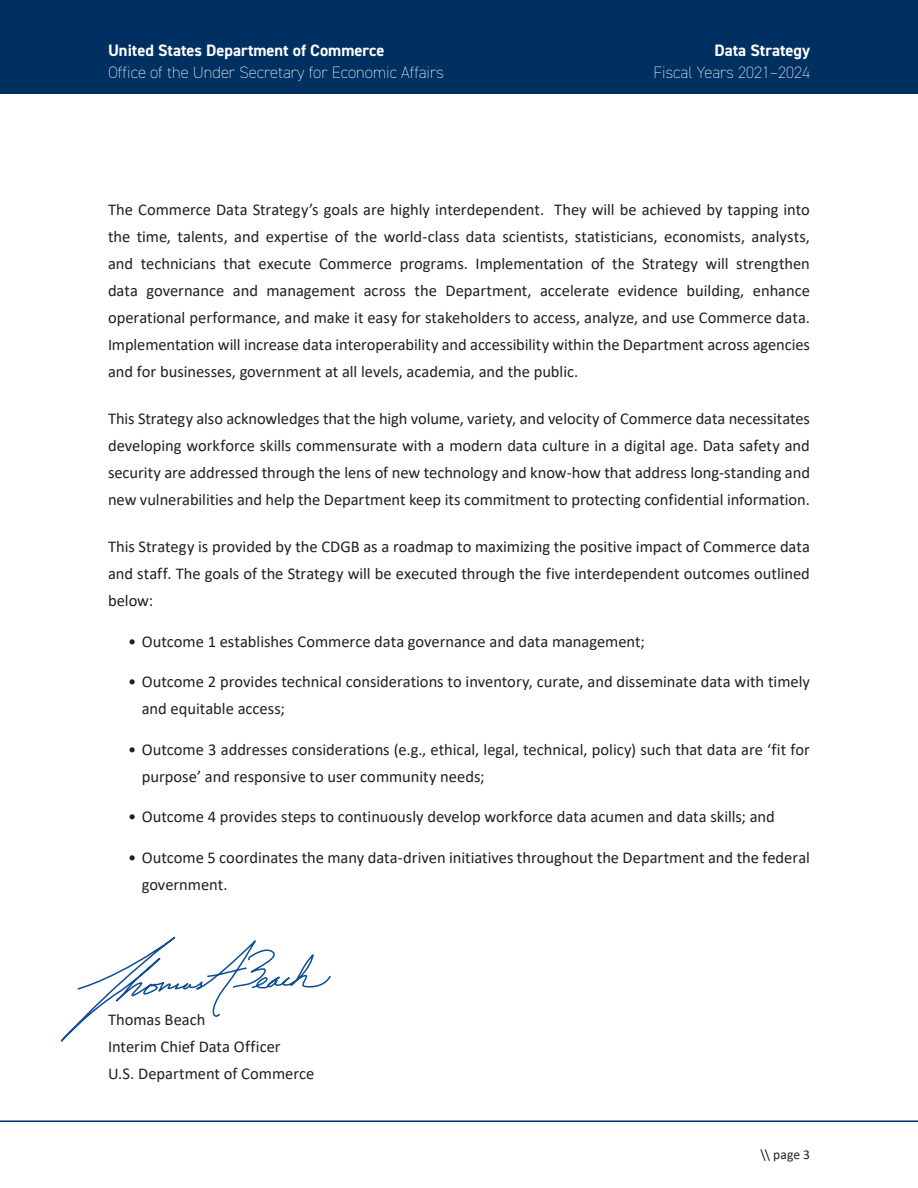
<style>
.page{position:relative;width:918px;height:1188px;background:#fff}
.page>*{position:absolute;margin:0;border:0;box-sizing:border-box;transform-origin:0 0}
.Bulleted_List{font:16.5px/27px "Calibri";color:#231f20}
.t1{font:200 16.5px "DIN2014";color:#fff}
.t2{font:700 16.5px "DIN2014";color:#fff}
.t3{font:13.5px "Calibri";color:#231f20}
</style>
<div class="page">
<div style="left:0;top:0;width:918px;height:94px;background:#003062"></div>
<hr style="left:0;top:1120px;width:918px;height:2px;background:#003062">
<svg style="left:61px;top:937px;width:270px;height:105px"></svg>
<p class="t2" style="left:108px;top:39px;width:278px">United States Department of Commerce</p>
<p class="t1" style="left:108px;top:63px;width:337px">Office of the Under Secretary for Economic Affairs</p>
<p class="t2" style="left:715px;top:39px;width:97px">Data Strategy</p>
<p class="t1" style="left:653px;top:63px;width:158px">Fiscal Years 2021–2024</p>
<p class="Bulleted_List" style="left:108px;top:195px;width:704px;text-align:justify">The Commerce Data Strategy’s goals are highly interdependent. They will be achieved by tapping into the time, talents, and expertise of the world-class data scientists, statisticians, economists, analysts, and technicians that execute Commerce programs. Implementation of the Strategy will strengthen data governance and management across the Department, accelerate evidence building, enhance operational performance, and make it easy for stakeholders to access, analyze, and use Commerce data.<br>Implementation will increase data interoperability and accessibility within the Department across agencies and for businesses, government at all levels, academia, and the public.</p>
<p class="Bulleted_List" style="left:108px;top:405px;width:704px;text-align:justify">This Strategy also acknowledges that the high volume, variety, and velocity of Commerce data necessitates developing workforce skills commensurate with a modern data culture in a digital age. Data safety and security are addressed through the lens of new technology and know-how that address long-standing and new vulnerabilities and help the Department keep its commitment to protecting confidential information.</p>
<p class="Bulleted_List" style="left:108px;top:533px;width:704px;text-align:justify">This Strategy is provided by the CDGB as a roadmap to maximizing the positive impact of Commerce data and staff. The goals of the Strategy will be executed through the five interdependent outcomes outlined below:</p>
<p class="Bulleted_List" style="left:128px;top:627px;width:518px">• Outcome 1 establishes Commerce data governance and data management;</p>
<p class="Bulleted_List" style="left:142px;top:668px;width:670px;text-indent:-14px">• Outcome 2 provides technical considerations to inventory, curate, and disseminate data with timely and equitable access;</p>
<p class="Bulleted_List" style="left:142px;top:735px;width:670px;text-indent:-14px">• Outcome 3 addresses considerations (e.g., ethical, legal, technical, policy) such that data are ‘fit for purpose’ and responsive to user community needs;</p>
<p class="Bulleted_List" style="left:128px;top:803px;width:648px">• Outcome 4 provides steps to continuously develop workforce data acumen and data skills; and</p>
<p class="Bulleted_List" style="left:142px;top:843px;width:670px;text-indent:-14px">• Outcome 5 coordinates the many data-driven initiatives throughout the Department and the federal government.</p>
<p class="Bulleted_List" style="left:108px;top:1005px;width:208px">Thomas Beach<br>Interim Chief Data Officer<br>U.S. Department of Commerce</p>
<p class="t3" style="left:761px;top:1145px;width:51px">\\ page 3</p>
</div>
